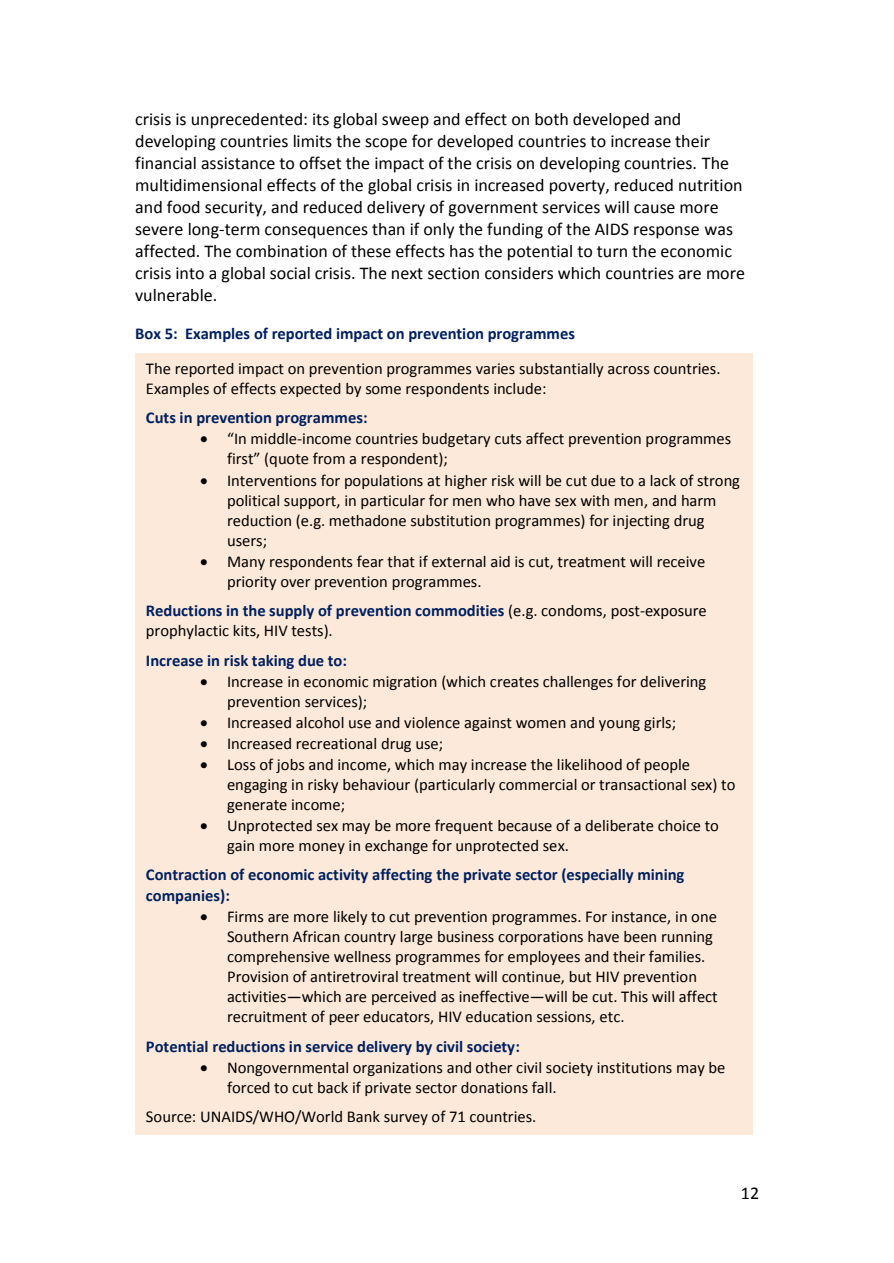
<style>
.page{position:relative;width:894px;height:1263px;background:#fff}
.page>*{position:absolute;margin:0;border:0;box-sizing:border-box;transform-origin:0 0}
.t1{font:18px/22px "Calibri";color:#000}
.t2{font:16.5px/20.1px "Calibri";color:#000}
.t3{font:700 16.5px/20.1px "Calibri";color:#002060}
.s1{font-weight:700;color:#002060}
</style>
<div class="page">
<div style="left:135px;top:353px;width:617px;height:781px;background:#fde9d9"></div>
<p class="t1" style="left:135px;top:110px;width:611px">crisis is unprecedented: its global sweep and effect on both developed and developing countries limits the scope for developed countries to increase their financial assistance to offset the impact of the crisis on developing countries. The multidimensional effects of the global crisis in increased poverty, reduced nutrition and food security, and reduced delivery of government services will cause more severe long-term consequences than if only the funding of the AIDS response was affected. The combination of these effects has the potential to turn the economic crisis into a global social crisis. The next section considers which countries are more vulnerable.</p>
<p class="t3" style="left:135px;top:325px;width:441px">Box 5: Examples of reported impact on prevention programmes</p>
<p class="t2" style="left:146px;top:359px;width:576px">The reported impact on prevention programmes varies substantially across countries.<br>Examples of effects expected by some respondents include:</p>
<p class="t3" style="left:146px;top:409px;width:223px">Cuts in prevention programmes:</p>
<p class="t2" style="left:227px;top:430px;width:505px;text-indent:-27px">• “In middle-income countries budgetary cuts affect prevention programmes first” (quote from a respondent);</p>
<p class="t2" style="left:227px;top:471px;width:514px;text-indent:-27px">• Interventions for populations at higher risk will be cut due to a lack of strong political support, in particular for men who have sex with men, and harm reduction (e.g. methadone substitution programmes) for injecting drug users;</p>
<p class="t2" style="left:227px;top:553px;width:479px;text-indent:-27px">• Many respondents fear that if external aid is cut, treatment will receive priority over prevention programmes.</p>
<p class="t2" style="left:146px;top:602px;width:562px"><span class="s1">Reductions in the supply of prevention commodities</span> (e.g. condoms, post-exposure prophylactic kits, HIV tests).</p>
<p class="t3" style="left:146px;top:651px;width:202px">Increase in risk taking due to:</p>
<p class="t2" style="left:227px;top:672px;width:480px;text-indent:-27px">• Increase in economic migration (which creates challenges for delivering prevention services);</p>
<p class="t2" style="left:200px;top:713px;width:477px">• Increased alcohol use and violence against women and young girls;</p>
<p class="t2" style="left:200px;top:734px;width:245px">• Increased recreational drug use;</p>
<p class="t2" style="left:227px;top:755px;width:509px;text-indent:-27px">• Loss of jobs and income, which may increase the likelihood of people engaging in risky behaviour (particularly commercial or transactional sex) to generate income;</p>
<p class="t2" style="left:227px;top:817px;width:493px;text-indent:-27px">• Unprotected sex may be more frequent because of a deliberate choice to gain more money in exchange for unprotected sex.</p>
<p class="t3" style="left:146px;top:866px;width:540px">Contraction of economic activity affecting the private sector (especially mining companies):</p>
<p class="t2" style="left:227px;top:907px;width:492px;text-indent:-27px">• Firms are more likely to cut prevention programmes. For instance, in one Southern African country large business corporations have been running comprehensive wellness programmes for employees and their families.<br>Provision of antiretroviral treatment will continue, but HIV prevention activities—which are perceived as ineffective—will be cut. This will affect recruitment of peer educators, HIV education sessions, etc.</p>
<p class="t3" style="left:146px;top:1037px;width:375px">Potential reductions in service delivery by civil society:</p>
<p class="t2" style="left:227px;top:1058px;width:499px;text-indent:-27px">• Nongovernmental organizations and other civil society institutions may be forced to cut back if private sector donations fall.</p>
<p class="t2" style="left:146px;top:1108px;width:392px">Source: UNAIDS/WHO/World Bank survey of 71 countries.</p>
<p class="t1" style="left:740px;top:1183px;width:20px">12</p>
</div>
